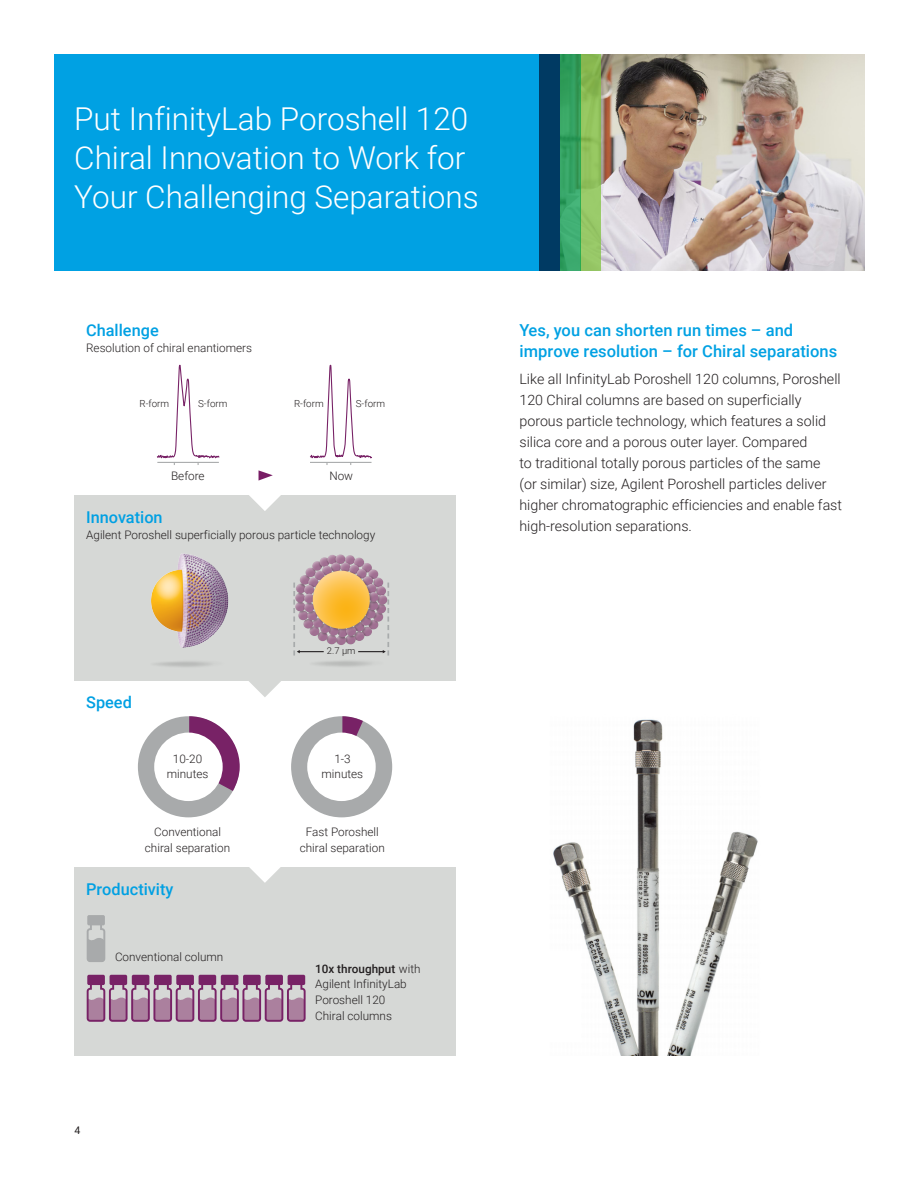
<style>
.page{position:relative;width:918px;height:1188px;background:#fff}
.page>*{position:absolute;margin:0;border:0;box-sizing:border-box;transform-origin:0 0}
.BROCHURE_int_photo_h{font:300 31.5px/39px "Roboto";color:#fff}
.BROCHURE_subhead_blu{font:500 16.5px/21px "Roboto";letter-spacing:.005em;color:#00a1e3}
.t1{font:500 16.35px "Roboto";color:#00a0e3}
.BROCHURE_text_black{font:300 14.25px/21px "Roboto";color:#231f20}
.t2{font:300 11.7px/15.6px "Roboto";color:#231f20;text-align:center}
.t3{font:10.5px "Roboto";color:#231f20}
.t4{font:300 9.75px "Roboto";color:#231f20}
.t5{font:300 9.3px "Roboto";color:#231f20}
.s1{font-weight:500}
</style>
<div class="page">
<img style="left:601px;top:54px;width:263px;height:217px">
<div style="left:54px;top:54px;width:486px;height:217px;background:#00a1e3"></div>
<div style="left:540px;top:54px;width:20px;height:217px;background:#003a63"></div>
<div style="left:581px;top:54px;width:20px;height:217px;background:linear-gradient(to bottom,#88b850,#9bcc6c)"></div>
<svg style="left:560px;top:54px;width:21px;height:217px;background:#35a362"></svg>
<div style="left:138px;top:716px;width:101px;height:101px;background:#a8aaab;border-radius:50%"></div>
<svg style="left:189px;top:716px;width:51px;height:75px"></svg>
<div style="left:154px;top:733px;width:69px;height:68px;background:#fff;border-radius:50%"></div>
<div style="left:291px;top:716px;width:101px;height:101px;background:#a8aaab;border-radius:50%"></div>
<svg style="left:342px;top:716px;width:21px;height:24px"></svg>
<div style="left:307px;top:733px;width:69px;height:68px;background:#fff;border-radius:50%"></div>
<div style="left:74px;top:867px;width:382px;height:189px;background:#d6d8d6"></div>
<svg style="left:157px;top:364px;width:63px;height:101px"></svg>
<svg style="left:310px;top:364px;width:62px;height:101px"></svg>
<div style="left:87px;top:975px;width:18px;height:10px;background:#782266;border-radius:2px"></div>
<div style="left:87px;top:915px;width:18px;height:10px;background:#a8aaab;border-radius:2px"></div>
<svg style="left:87px;top:921px;width:18px;height:41px"></svg>
<div style="left:110px;top:975px;width:17px;height:10px;background:#782266;border-radius:2px"></div>
<div style="left:132px;top:975px;width:17px;height:10px;background:#782266;border-radius:2px"></div>
<div style="left:154px;top:975px;width:18px;height:10px;background:#782266;border-radius:2px"></div>
<div style="left:176px;top:975px;width:18px;height:10px;background:#782266;border-radius:2px"></div>
<div style="left:199px;top:975px;width:17px;height:10px;background:#782266;border-radius:2px"></div>
<div style="left:221px;top:975px;width:17px;height:10px;background:#782266;border-radius:2px"></div>
<div style="left:243px;top:975px;width:18px;height:10px;background:#782266;border-radius:2px"></div>
<div style="left:265px;top:975px;width:18px;height:10px;background:#782266;border-radius:2px"></div>
<div style="left:288px;top:975px;width:17px;height:10px;background:#782266;border-radius:2px"></div>
<svg style="left:87px;top:981px;width:219px;height:41px"></svg>
<svg style="left:249px;top:867px;width:32px;height:16px"></svg>
<div style="left:75px;top:496px;width:381px;height:185px;background:#d6d8d6"></div>
<img style="left:151px;top:554px;width:78px;height:113px">
<svg style="left:293px;top:554px;width:96px;height:102px"></svg>
<svg style="left:249px;top:681px;width:32px;height:16px"></svg>
<svg style="left:235px;top:470px;width:59px;height:41px"></svg>
<img style="left:553px;top:719px;width:205px;height:337px">
<div style="left:519px;top:951px;width:62px;height:90px;background:#fff"></div>
<p class="BROCHURE_int_photo_h" style="left:74px;top:99px;width:406px">Put InfinityLab Poroshell 120<br>Chiral Innovation to Work for<br>Your Challenging Separations</p>
<p class="t1" style="left:86px;top:319px;width:74px">Challenge</p>
<p class="t2" style="left:86px;top:340px;width:167px">Resolution of chiral enantiomers</p>
<p class="t4" style="left:140px;top:397px;width:31px">R-form</p>
<p class="t4" style="left:198px;top:397px;width:31px">S-form</p>
<p class="t4" style="left:294px;top:397px;width:31px">R-form</p>
<p class="t4" style="left:356px;top:397px;width:31px">S-form</p>
<p class="t2" style="left:171px;top:467px;width:35px">Before</p>
<p class="t2" style="left:329px;top:467px;width:25px">Now</p>
<p class="t1" style="left:86px;top:506px;width:78px">Innovation</p>
<p class="t2" style="left:86px;top:526px;width:291px">Agilent Poroshell superficially porous particle technology</p>
<p class="t1" style="left:86px;top:691px;width:47px">Speed</p>
<p class="t2" style="left:167px;top:750px;width:43px">10-20 minutes</p>
<p class="t2" style="left:145px;top:824px;width:87px">Conventional chiral separation</p>
<p class="t1" style="left:86px;top:878px;width:89px">Productivity</p>
<p class="t2" style="left:115px;top:949px;width:110px">Conventional column</p>
<p class="t3" style="left:75px;top:1123px;width:7px">4</p>
<p class="t5" style="left:327px;top:644px;width:30px">2.7 μm</p>
<p class="t2" style="left:322px;top:750px;width:43px">1-3 minutes</p>
<p class="t2" style="left:300px;top:824px;width:87px">Fast Poroshell chiral separation</p>
<p class="t2" style="left:315px;top:960px;width:107px;text-align:left"><span class="s1">10x throughput</span> with<br>Agilent InfinityLab<br>Poroshell 120<br>Chiral columns</p>
<p class="BROCHURE_subhead_blu" style="left:519px;top:319px;width:319px">Yes, you can shorten run times – and improve resolution – for Chiral separations</p>
<p class="BROCHURE_text_black" style="left:519px;top:367px;width:324px">Like all InfinityLab Poroshell 120 columns, Poroshell 120 Chiral columns are based on superficially porous particle technology, which features a solid silica core and a porous outer layer. Compared<br>to traditional totally porous particles of the same<br>(or similar) size, Agilent Poroshell particles deliver higher chromatographic efficiencies and enable fast high-resolution separations.</p>
</div>
